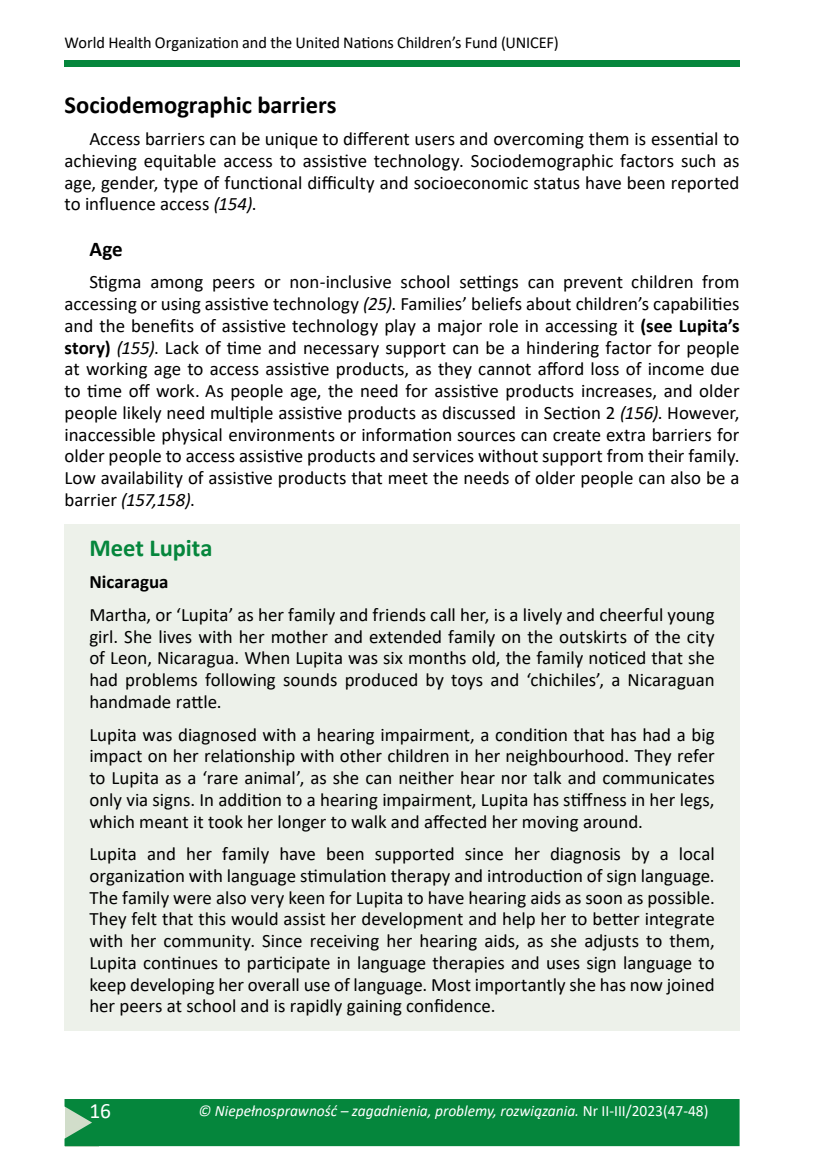
<style>
.page{position:relative;width:819px;height:1166px;background:#fff}
.page>*{position:absolute;margin:0;border:0;box-sizing:border-box;transform-origin:0 0}
._08_podtytul_2{font:700 24.5px "Calibri";color:#000}
._08_podtytul_2-2{font:700 24.5px "Calibri";color:#05863c}
.t1{font:21.88px "Calibri";color:#fff}
._10_podtytul_3{font:700 21px "Calibri";color:#000}
._12_tekst_glowny{font:18.9px/21.7px "Calibri";color:#000;text-align:justify}
._12_tekst_glowny-2{font:700 18.9px "Calibri";color:#000}
.t2{font:16.62px "Calibri";letter-spacing:-.005em;color:#000}
.t3{font:italic 15.75px "Calibri";color:#fff}
.s1{font-style:italic}
.s2{font-weight:700}
.s3{font-style:normal}
</style>
<div class="page">
<div style="left:64px;top:525px;width:675px;height:506px;background:#edf1ea"></div>
<div style="left:64px;top:1099px;width:675px;height:47px;background:#05863c"></div>
<div style="left:64px;top:60px;width:675px;height:7px;background:#05863c"></div>
<p class="t2" style="left:64px;top:31px;width:495px">World Health Organization and the United Nations Children’s Fund (UNICEF)</p>
<h3 class="_08_podtytul_2" style="left:64px;top:87px;width:274px">Sociodemographic barriers</h3>
<p class="_12_tekst_glowny" style="left:64px;top:128px;width:676px;text-indent:25px">Access barriers can be unique to different users and overcoming them is essential to achieving equitable access to assistive technology. Sociodemographic factors such as age, gender, type of functional difficulty and socioeconomic status have been reported to influence access <span class="s1">(154)</span>.</p>
<h3 class="_10_podtytul_3" style="left:89px;top:234px;width:35px">Age</h3>
<p class="_12_tekst_glowny" style="left:64px;top:271px;width:676px;text-indent:25px">Stigma among peers or non-inclusive school settings can prevent children from accessing or using assistive technology <span class="s1">(25)</span>. Families’ beliefs about children’s capabilities and the benefits of assistive technology play a major role in accessing it <span class="s2">(see Lupita’s story)</span> <span class="s1">(155)</span>. Lack of time and necessary support can be a hindering factor for people at working age to access assistive products, as they cannot afford loss of income due to time off work. As people age, the need for assistive products increases, and older people likely need multiple assistive products as discussed in Section 2 <span class="s1">(156)</span>. However, inaccessible physical environments or information sources can create extra barriers for older people to access assistive products and services without support from their family.<br>Low availability of assistive products that meet the needs of older people can also be a barrier <span class="s1">(157,158)</span>.</p>
<h3 class="_08_podtytul_2-2" style="left:89px;top:530px;width:125px">Meet Lupita</h3>
<p class="_12_tekst_glowny-2" style="left:89px;top:569px;width:81px">Nicaragua</p>
<p class="_12_tekst_glowny" style="left:89px;top:603px;width:627px">Martha, or ‘Lupita’ as her family and friends call her, is a lively and cheerful young girl. She lives with her mother and extended family on the outskirts of the city of Leon, Nicaragua. When Lupita was six months old, the family noticed that she had problems following sounds produced by toys and ‘chichiles’, a Nicaraguan handmade rattle.</p>
<p class="_12_tekst_glowny" style="left:89px;top:723px;width:627px">Lupita was diagnosed with a hearing impairment, a condition that has had a big impact on her relationship with other children in her neighbourhood. They refer to Lupita as a ‘rare animal’, as she can neither hear nor talk and communicates only via signs. In addition to a hearing impairment, Lupita has stiffness in her legs, which meant it took her longer to walk and affected her moving around.</p>
<p class="_12_tekst_glowny" style="left:89px;top:842px;width:627px">Lupita and her family have been supported since her diagnosis by a local organization with language stimulation therapy and introduction of sign language.<br>The family were also very keen for Lupita to have hearing aids as soon as possible.<br>They felt that this would assist her development and help her to better integrate with her community. Since receiving her hearing aids, as she adjusts to them, Lupita continues to participate in language therapies and uses sign language to keep developing her overall use of language. Most importantly she has now joined her peers at school and is rapidly gaining confidence.</p>
<p class="t1" style="left:89px;top:1096px;width:23px">16</p>
<p class="t3" style="left:198px;top:1100px;width:511px">© Niepełnosprawność – zagadnienia, problemy, rozwiązania. <span class="s3">Nr II-III/2023(47-48)</span></p>
</div>
